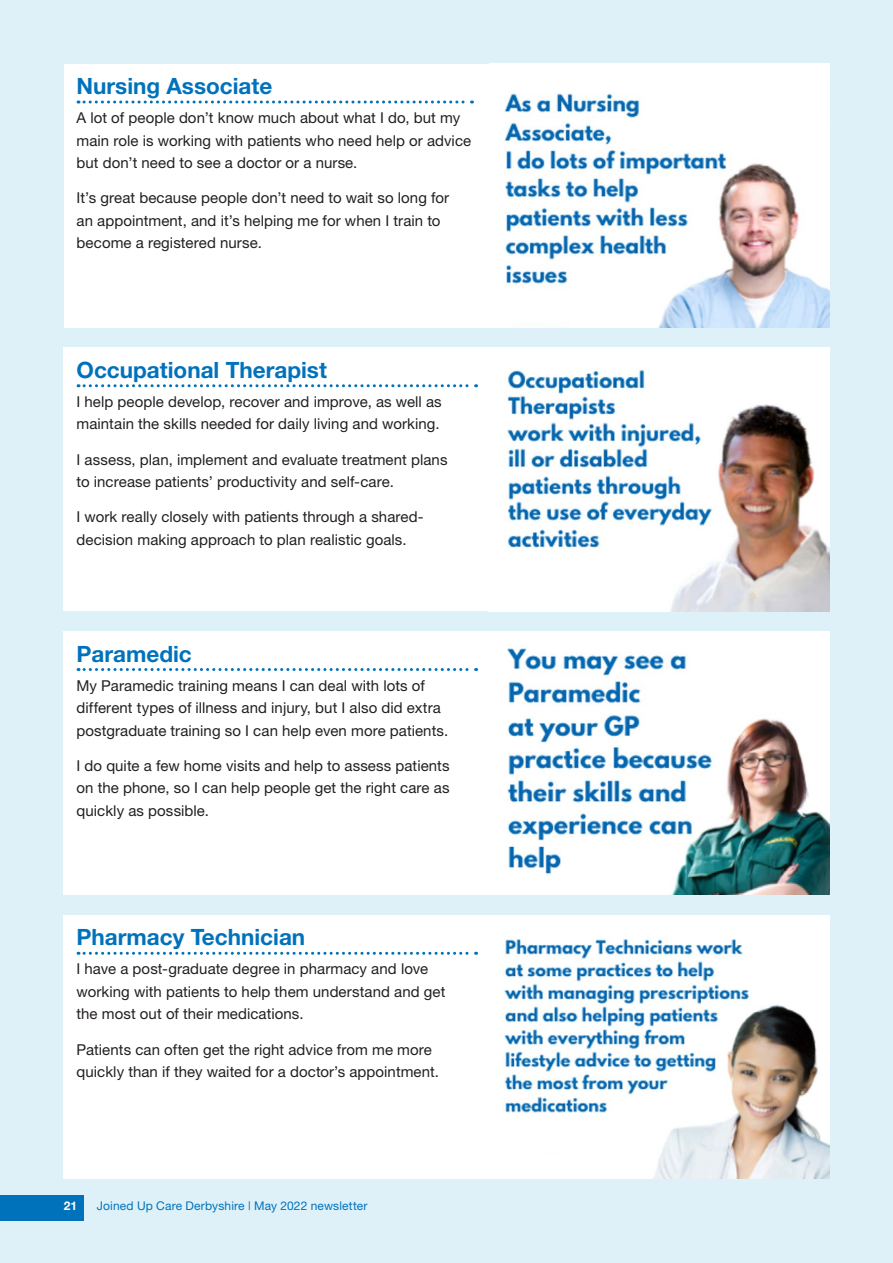
<style>
.page{position:relative;width:893px;height:1263px;background:#def1f8}
.page>*{position:absolute;margin:0;border:0;box-sizing:border-box;transform-origin:0 0}
.H3_strategy_underlin{font:700 22.5px "Helvetica Neue";color:#0072bc}
.t1{font:15px/22.5px "Helvetica Neue";letter-spacing:.005em;color:#231f20}
.t2{font:12px "Helvetica Neue";letter-spacing:.01em;color:#0072bc}
.t3{font:700 12px "Helvetica Neue";color:#fff}
</style>
<div class="page">
<div style="left:0;top:1194px;width:83px;height:26px;background:#0072bc"></div>
<div style="left:64px;top:64px;width:422px;height:263px;background:#fff"></div>
<svg style="left:78px;top:101px;width:394px;height:3px"></svg>
<div style="left:64px;top:347px;width:426px;height:264px;background:#fff"></div>
<svg style="left:78px;top:384px;width:399px;height:3px"></svg>
<div style="left:64px;top:631px;width:426px;height:264px;background:#fff"></div>
<svg style="left:78px;top:668px;width:399px;height:3px"></svg>
<div style="left:64px;top:915px;width:426px;height:264px;background:#fff"></div>
<svg style="left:78px;top:952px;width:399px;height:3px"></svg>
<img style="left:489px;top:64px;width:340px;height:263px">
<img style="left:490px;top:347px;width:339px;height:264px">
<img style="left:490px;top:631px;width:339px;height:264px">
<img style="left:490px;top:915px;width:339px;height:264px">
<div style="left:685px;top:67px;width:141px;height:62px;background:#fff"></div>
<div style="left:685px;top:347px;width:144px;height:48px;background:#fff"></div>
<div style="left:698px;top:631px;width:131px;height:48px;background:#fff"></div>
<div style="left:730px;top:915px;width:99px;height:23px;background:#fff"></div>
<div style="left:498px;top:1155px;width:99px;height:24px;background:#fff"></div>
<h3 class="H3_strategy_underlin" style="left:77px;top:72px;width:197px">Nursing Associate</h3>
<p class="t1" style="left:77px;top:106px;width:396px">A lot of people don’t know much about what I do, but my main role is working with patients who need help or advice but don’t need to see a doctor or a nurse.</p>
<p class="t1" style="left:77px;top:186px;width:374px">It’s great because people don’t need to wait so long for an appointment, and it’s helping me for when I train to become a registered nurse.</p>
<h3 class="H3_strategy_underlin" style="left:77px;top:356px;width:252px">Occupational Therapist</h3>
<p class="t1" style="left:77px;top:390px;width:367px">I help people develop, recover and improve, as well as maintain the skills needed for daily living and working.</p>
<p class="t1" style="left:77px;top:448px;width:373px">I assess, plan, implement and evaluate treatment plans to increase patients’ productivity and self-care.</p>
<p class="t1" style="left:77px;top:505px;width:349px">I work really closely with patients through a shared&shy;decision making approach to plan realistic goals.</p>
<h3 class="H3_strategy_underlin" style="left:77px;top:640px;width:117px">Paramedic</h3>
<p class="t1" style="left:77px;top:674px;width:373px">My Paramedic training means I can deal with lots of different types of illness and injury, but I also did extra postgraduate training so I can help even more patients.</p>
<p class="t1" style="left:77px;top:754px;width:375px;text-align:justify">I do quite a few home visits and help to assess patients on the phone, so I can help people get the right care as quickly as possible.</p>
<h3 class="H3_strategy_underlin" style="left:77px;top:923px;width:230px">Pharmacy Technician</h3>
<p class="t1" style="left:77px;top:957px;width:370px">I have a post-graduate degree in pharmacy and love working with patients to help them understand and get the most out of their medications.</p>
<p class="t1" style="left:77px;top:1038px;width:364px">Patients can often get the right advice from me more quickly than if they waited for a doctor’s appointment.</p>
<p class="t3" style="left:64px;top:1198px;width:15px">21</p>
<p class="t2" style="left:97px;top:1199px;width:272px">Joined Up Care Derbyshire | May 2022 newsletter</p>
</div>
